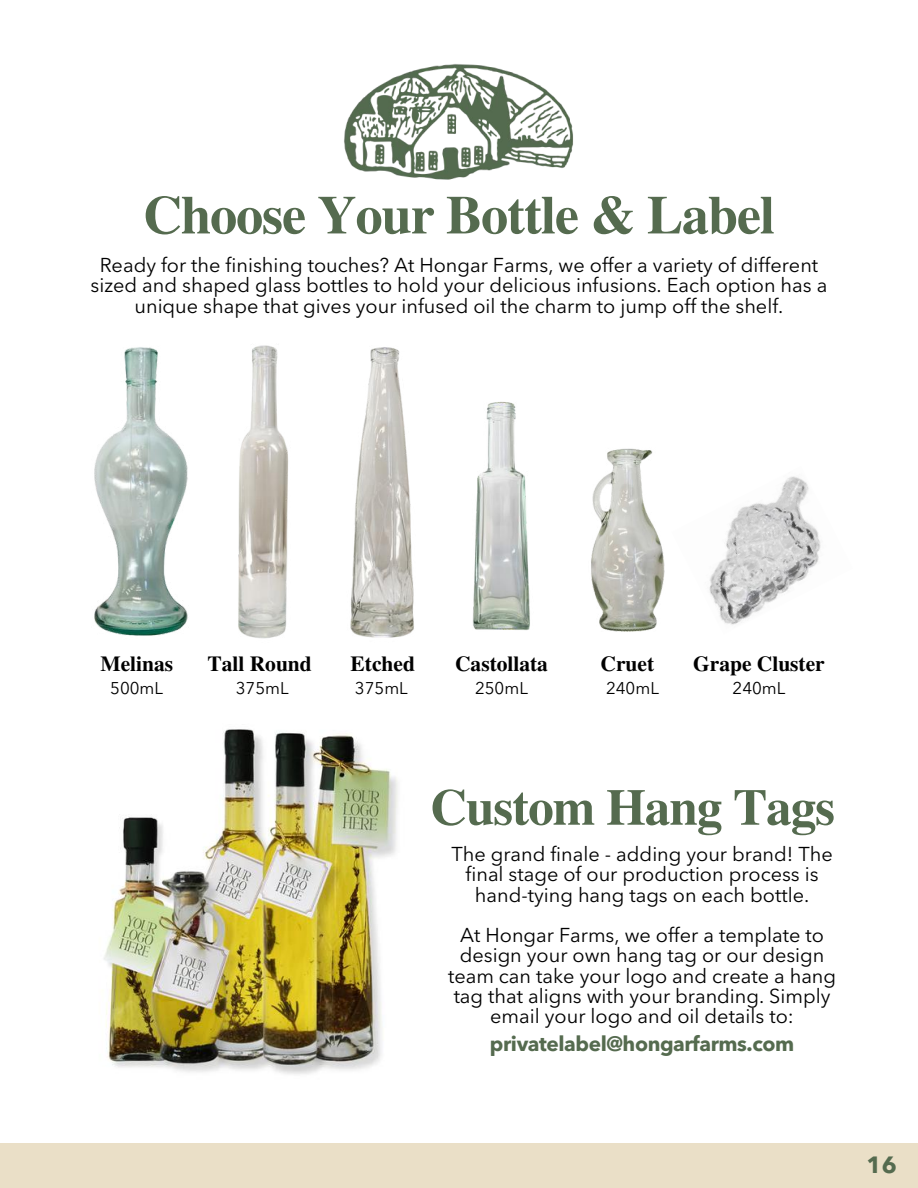
<style>
.page{position:relative;width:918px;height:1188px;background:#fff}
.page>*{position:absolute;margin:0;border:0;box-sizing:border-box;transform-origin:0 0}
.t1{font:700 54.15px "Te X Gyre Termes";letter-spacing:-.02em;color:#556b4f}
.t2{font:700 51.15px "Te X Gyre Termes";letter-spacing:-.02em;color:#556b4f}
.t3{font:700 23.25px "Avenir Next LT Pro";color:#556b4f}
.t4{font:700 21.45px "Te X Gyre Termes";color:#000}
.t5{font:700 20.7px "Avenir Next LT Pro";letter-spacing:-.02em;color:#556b4f}
.t6{font:19.95px/20.2px "Avenir Next LT Pro";color:#000;text-align:center}
.t7{font:16.95px "Avenir Next LT Pro";color:#000}
</style>
<div class="page">
<img style="left:104px;top:729px;width:294px;height:345px">
<div style="left:0;top:1143px;width:918px;height:45px;background:#eadfc7"></div>
<img style="left:94px;top:347px;width:94px;height:289px">
<img style="left:238px;top:345px;width:50px;height:294px">
<img style="left:709px;top:476px;width:112px;height:149px">
<img style="left:591px;top:448px;width:74px;height:184px">
<img style="left:473px;top:401px;width:57px;height:229px">
<img style="left:344px;top:64px;width:229px;height:116px">
<img style="left:350px;top:347px;width:64px;height:291px">
<h1 class="t1" style="left:143px;top:173px;width:633px">Choose Your Bottle &amp; Label</h1>
<p class="t6" style="left:91px;top:257px;width:738px">Ready for the finishing touches? At Hongar Farms, we offer a variety of different sized and shaped glass bottles to hold your delicious infusions. Each option has a unique shape that gives your infused oil the charm to jump off the shelf.</p>
<p class="t4" style="left:100px;top:647px;width:74px">Melinas</p>
<p class="t4" style="left:208px;top:647px;width:106px">Tall Round</p>
<p class="t4" style="left:455px;top:647px;width:94px">Castollata</p>
<p class="t4" style="left:601px;top:647px;width:55px">Cruet</p>
<p class="t4" style="left:693px;top:647px;width:133px">Grape Cluster</p>
<p class="t7" style="left:236px;top:681px;width:54px">375mL</p>
<p class="t7" style="left:475px;top:681px;width:54px">250mL</p>
<p class="t7" style="left:606px;top:681px;width:54px">240mL</p>
<p class="t7" style="left:733px;top:681px;width:54px">240mL</p>
<p class="t4" style="left:351px;top:647px;width:66px">Etched</p>
<p class="t7" style="left:355px;top:681px;width:54px">375mL</p>
<p class="t7" style="left:110px;top:681px;width:54px">500mL</p>
<h2 class="t2" style="left:430px;top:768px;width:407px">Custom Hang Tags</h2>
<p class="t6" style="left:451px;top:846px;width:383px">The grand finale - adding your brand! The final stage of our production process is hand-tying hang tags on each bottle.</p>
<p class="t6" style="left:448px;top:927px;width:390px">At Hongar Farms, we offer a template to design your own hang tag or our design team can take your logo and create a hang tag that aligns with your branding. Simply email your logo and oil details to:</p>
<p class="t5" style="left:490px;top:1035px;width:306px">privatelabel@hongarfarms.com</p>
<p class="t3" style="left:867px;top:1155px;width:32px">16</p>
</div>
